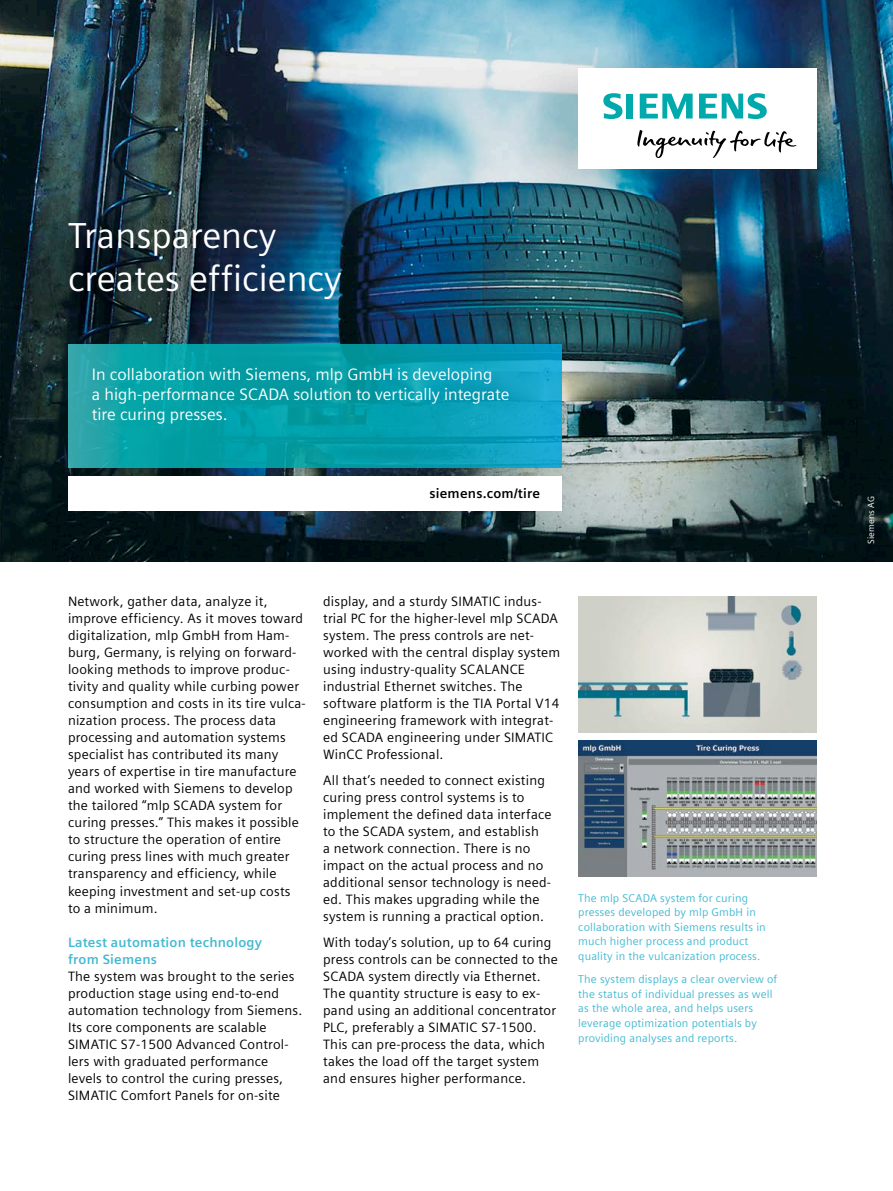
<style>
.page{position:relative;width:893px;height:1191px;background:#fff}
.page>*{position:absolute;margin:0;border:0;box-sizing:border-box;transform-origin:0 0}
.t1{font:36px/43.2px "Siemens Sans Global";color:#fff}
.t2{font:16.5px/19.8px "Siemens Sans Global";color:#fff}
.t3{font:13.5px/17px "Siemens Sans Global";letter-spacing:.015em;color:#000}
.t4{font:700 13.5px/17px "Siemens Sans Global";letter-spacing:.015em;color:#43b9d1}
.t5{font:700 13.5px "Siemens Sans Global";letter-spacing:.015em;color:#000}
.t6{font:11.25px/14.7px "Siemens Sans Global";letter-spacing:.015em;color:#43b9d1}
.t7{font:9px "Siemens Sans Global";letter-spacing:.015em;color:#fff}
</style>
<div class="page">
<img style="left:0;top:0;width:893px;height:561px">
<svg style="left:68px;top:344px;width:493px;height:124px"></svg>
<div style="left:578px;top:68px;width:238px;height:101px;background:#fff"></div>
<svg style="left:637px;top:130px;width:159px;height:28px"></svg>
<svg style="left:603px;top:93px;width:30px;height:26px"></svg>
<svg style="left:640px;top:94px;width:53px;height:25px"></svg>
<svg style="left:699px;top:93px;width:68px;height:26px"></svg>
<div style="left:68px;top:476px;width:493px;height:34px;background:#fff"></div>
<img style="left:578px;top:596px;width:238px;height:136px">
<img style="left:578px;top:740px;width:238px;height:136px">
<h1 class="t1" style="left:68px;top:215px;width:275px">Transparency creates efficiency</h1>
<p class="t2" style="left:92px;top:365px;width:419px">In collaboration with Siemens, mlp GmbH is developing<br>a high-performance SCADA solution to vertically integrate tire curing presses.</p>
<p class="t5" style="left:429px;top:486px;width:112px">siemens.com/tire</p>
<p class="t3" style="left:68px;top:593px;width:239px">Network, gather data, analyze it, improve efficiency. As it moves toward digitalization, mlp GmbH from Ham&shy;burg, Germany, is relying on forward&shy;looking methods to improve produc&shy;tivity and quality while curbing power consumption and costs in its tire vulca&shy;nization process. The process data processing and automation systems specialist has contributed its many years of expertise in tire manufacture and worked with Siemens to develop the tailored “mlp SCADA system for curing presses.” This makes it possible to structure the operation of entire curing press lines with much greater transparency and efficiency, while keeping investment and set-up costs to a minimum.</p>
<p class="t4" style="left:68px;top:933px;width:196px">Latest automation technology from Siemens</p>
<p class="t3" style="left:68px;top:968px;width:236px">The system was brought to the series production stage using end-to-end automation technology from Siemens.<br>Its core components are scalable SIMATIC S7-1500 Advanced Control&shy;lers with graduated performance levels to control the curing presses, SIMATIC Comfort Panels for on-site</p>
<p class="t3" style="left:323px;top:593px;width:239px">display, and a sturdy SIMATIC indus&shy;trial PC for the higher-level mlp SCADA system. The press controls are net&shy;worked with the central display system using industry-quality SCALANCE industrial Ethernet switches. The software platform is the TIA Portal V14 engineering framework with integrat&shy;ed SCADA engineering under SIMATIC WinCC Professional.</p>
<p class="t3" style="left:323px;top:772px;width:230px">All that’s needed to connect existing curing press control systems is to implement the defined data interface to the SCADA system, and establish<br>a network connection. There is no impact on the actual process and no additional sensor technology is need&shy;ed. This makes upgrading while the system is running a practical option.</p>
<p class="t3" style="left:323px;top:934px;width:236px">With today’s solution, up to 64 curing press controls can be connected to the SCADA system directly via Ethernet.<br>The quantity structure is easy to ex&shy;pand using an additional concentrator PLC, preferably a SIMATIC S7-1500.<br>This can pre-process the data, which takes the load off the target system and ensures higher performance.</p>
<p class="t6" style="left:578px;top:890px;width:189px">The mlp SCADA system for curing presses developed by mlp GmbH in collaboration with Siemens results in much higher process and product quality in the vulcanization process.</p>
<p class="t6" style="left:578px;top:972px;width:201px">The system displays a clear overview of the status of individual presses as well as the whole area, and helps users leverage optimization potentials by providing analyses and reports.</p>
<p class="t7" style="left:864px;top:544px;width:50px;rotate:-90deg">Siemens AG</p>
</div>
